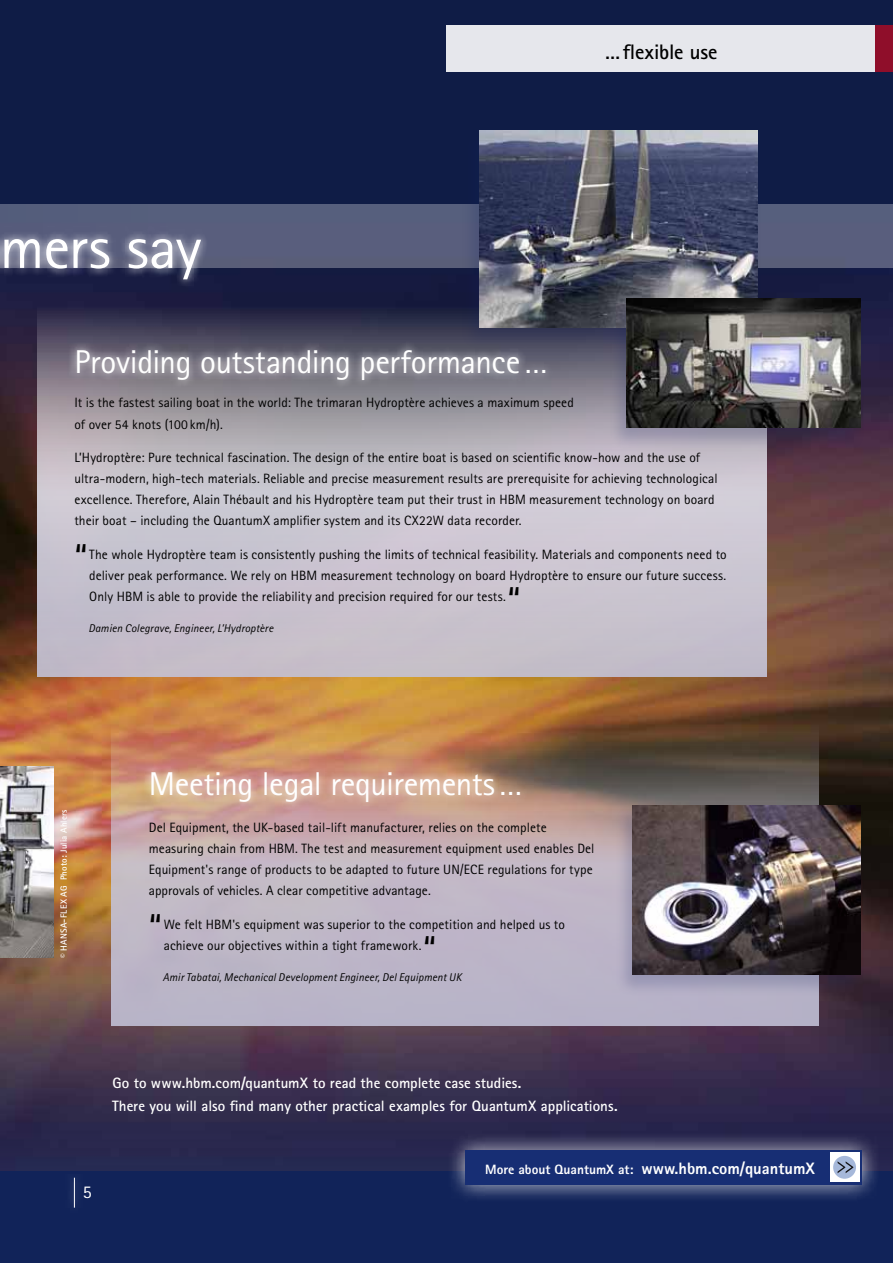
<style>
.page{position:relative;width:893px;height:1263px;background:#fff}
.page>*{position:absolute;margin:0;border:0;box-sizing:border-box;transform-origin:0 0}
.t1{font:59.25px "Agfa Rotis Sans Serif";letter-spacing:-.02em;color:#fff}
.t2{font:37.5px "Agfa Rotis Sans Serif";color:#000}
.t3{font:33px "Agfa Rotis Sans Serif";letter-spacing:-.01em;color:#fff}
.t4{font:700 21px "Agfa Rotis Sans Serif";letter-spacing:-.01em;color:#000}
.t5{font:18px "Agfa Rotis Sans Serif";color:#fff}
.t6{font:700 15px/22.5px "Agfa Rotis Sans Serif";color:#fff}
.t7{font:13.5px/21px "Agfa Rotis Sans Serif";letter-spacing:.005em;color:#000}
.t8{font:800 13.5px "Agfa Rotis Sans Serif";color:#fff}
.t9{font:italic 11.25px "Agfa Rotis Sans Serif";letter-spacing:.01em;color:#000}
.t10{font:700 9px "Agfa Rotis Sans Serif";letter-spacing:.02em;color:#fff}
.s1{font-size:16.5px}
</style>
<div class="page">
<img style="left:0;top:0;width:893px;height:1171px">
<div style="left:0;top:1171px;width:893px;height:92px;background:#112359"></div>
<svg style="left:112px;top:722px;width:707px;height:303px;background:#b19ea0"></svg>
<svg style="left:37px;top:306px;width:730px;height:371px;background:#b7b2bd"></svg>
<div style="left:0;top:204px;width:893px;height:64px;background:#595e7d"></div>
<div style="left:0;top:765px;width:58px;height:215px;background:#142360;opacity:.2"></div>
<img style="left:0;top:766px;width:53px;height:192px">
<div style="left:614px;top:804px;width:252px;height:192px;background:#142360;opacity:.2"></div>
<img style="left:632px;top:805px;width:228px;height:169px">
<div style="left:461px;top:129px;width:302px;height:220px;background:#142360;opacity:.2"></div>
<img style="left:479px;top:130px;width:279px;height:197px">
<div style="left:608px;top:298px;width:257px;height:152px;background:#142360;opacity:.2"></div>
<img style="left:626px;top:299px;width:234px;height:129px">
<div style="left:446px;top:26px;width:447px;height:46px;background:#e6e7ec"></div>
<div style="left:65px;top:1170px;width:19px;height:44px;background:#14265b"></div>
<svg style="left:74px;top:1178px;width:1px;height:29px"></svg>
<svg style="left:68px;top:340px;width:486px;height:49px;background:#7a7884"></svg>
<svg style="left:142px;top:763px;width:386px;height:47px;background:#cc9f8a"></svg>
<div style="left:876px;top:26px;width:17px;height:46px;background:#8f0e2a"></div>
<div style="left:446px;top:1132px;width:435px;height:71px;background:#fff;opacity:.8"></div>
<div style="left:465px;top:1150px;width:397px;height:34px;background:#172e74"></div>
<div style="left:830px;top:1152px;width:29px;height:30px;background:#fff"></div>
<div style="left:833px;top:1156px;width:23px;height:23px;background:#a6b8da;border-radius:50%"></div>
<svg style="left:838px;top:1161px;width:15px;height:12px"></svg>
<svg style="left:0;top:234px;width:209px;height:55px;background:#5c607c"></svg>
<h3 class="t4" style="left:605px;top:39px;width:114px">…flexible use</h3>
<h1 class="t1" style="left:0;top:213px;width:203px">mers say</h1>
<h3 class="t3" style="left:74px;top:342px;width:475px">Providing outstanding performance…</h3>
<p class="t7" style="left:74px;top:392px;width:501px">It is the fastest sailing boat in the world: The trimaran Hydroptère achieves a maximum speed of over 54 knots (100km/h).</p>
<p class="t7" style="left:74px;top:447px;width:645px">L’Hydroptère: Pure technical fascination. The design of the entire boat is based on scientific know-how and the use of ultra-modern, high-tech materials. Reliable and precise measurement results are prerequisite for achieving technological excellence. Therefore, Alain Thébault and his Hydroptère team put their trust in HBM measurement technology on board their boat – including the QuantumX amplifier system and its CX22W data recorder.</p>
<h2 class="t2" style="left:74px;top:535px;width:15px">“</h2>
<p class="t7" style="left:89px;top:544px;width:639px;text-align:justify">The whole Hydroptère team is consistently pushing the limits of technical feasibility. Materials and components need to deliver peak performance. We rely on HBM measurement technology on board Hydroptère to ensure our future success.<br>Only HBM is able to provide the reliability and precision required for our tests.</p>
<h2 class="t2" style="left:508px;top:578px;width:15px">“</h2>
<p class="t9" style="left:88px;top:621px;width:186px">Damien Colegrave, Engineer, L’Hydroptère</p>
<p class="t10" style="left:58px;top:958px;width:150px;rotate:-90deg">© HANSA-FLEX AG Photo: Julia Ahlers</p>
<h3 class="t3" style="left:149px;top:764px;width:375px">Meeting legal requirements…</h3>
<p class="t7" style="left:149px;top:817px;width:447px">Del Equipment, the UK-based tail-lift manufacturer, relies on the complete measuring chain from HBM. The test and measurement equipment used enables Del Equipment's range of products to be adapted to future UN/ECE regulations for type approvals of vehicles. A clear competitive advantage.</p>
<h2 class="t2" style="left:149px;top:905px;width:15px">“</h2>
<p class="t7" style="left:164px;top:914px;width:403px">We felt HBM's equipment was superior to the competition and helped us to achieve our objectives within a tight framework.</p>
<h2 class="t2" style="left:423px;top:927px;width:15px">“</h2>
<p class="t9" style="left:163px;top:970px;width:300px">Amir Tabatai, Mechanical Development Engineer, Del Equipment UK</p>
<h3 class="t5" style="left:83px;top:1181px;width:10px">5</h3>
<p class="t6" style="left:112px;top:1072px;width:507px">Go to www.hbm.com/quantumX to read the complete case studies.<br>There you will also find many other practical examples for QuantumX applications.</p>
<p class="t8" style="left:485px;top:1160px;width:331px">More about QuantumX at: <span class="s1">www.hbm.com/quantumX</span></p>
</div>
